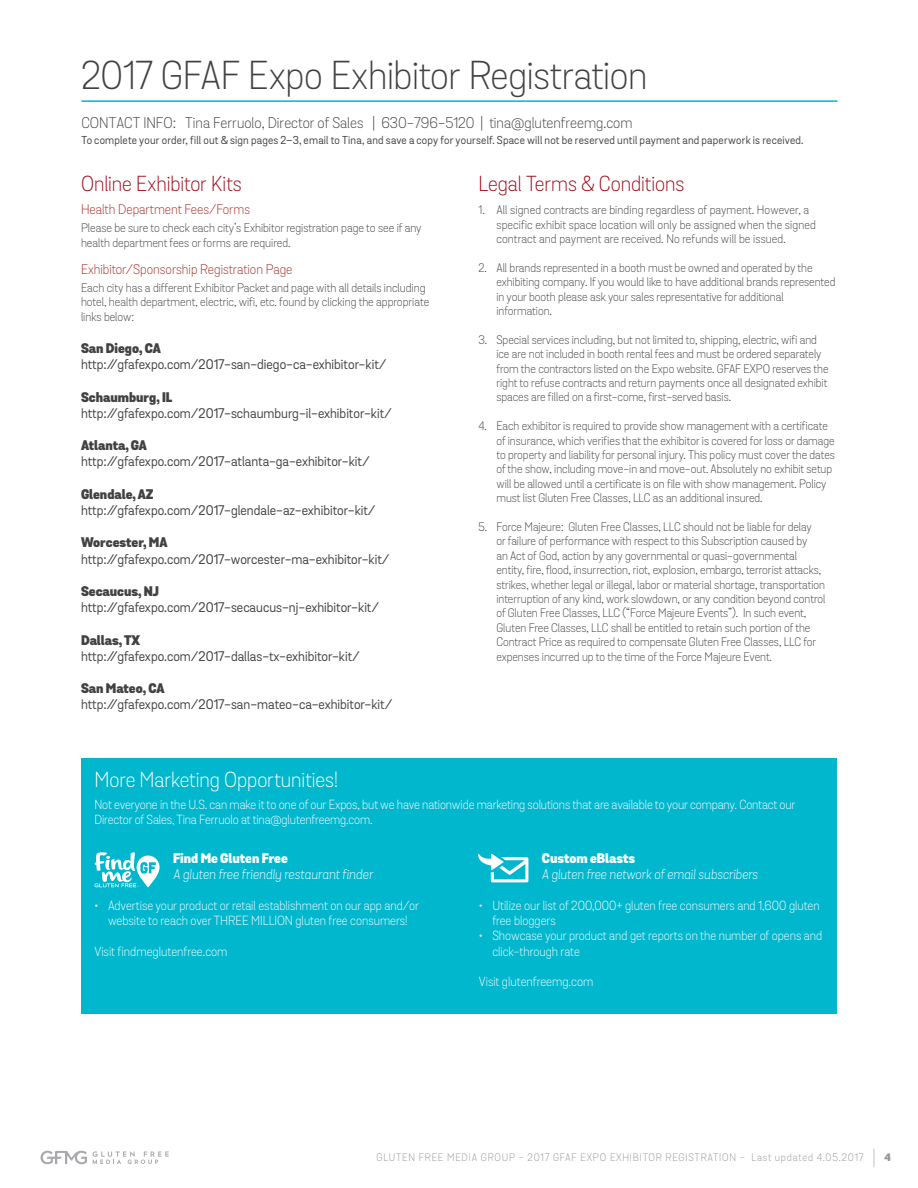
<style>
.page{position:relative;width:918px;height:1188px;background:#fff}
.page>*{position:absolute;margin:0;border:0;box-sizing:border-box;transform-origin:0 0}
.t1{font:300 39px "Grota Sans";letter-spacing:-.01em;color:#414042}
.t2{font:300 21px "Grota Sans";letter-spacing:-.005em;color:#9e0917}
.t3{font:300 21px "Grota Sans";letter-spacing:-.005em;color:#fff}
.t4{font:300 15px "Grota Sans";color:#414042}
.t5{font:13.5px "Grota Sans";color:#414042}
.t6{font:900 13.5px "Grota Sans";color:#414042}
.t7{font:italic 300 13.5px "Grota Sans";color:#fff}
.t8{font:300 13.5px "Grota Sans";color:#a62925}
.t9{font:900 13.5px "Grota Sans";color:#fff}
.t10{font:300 12.75px/15.3px "Grota Sans";color:#fff}
.t11{font:300 12px/14.4px "Grota Sans";color:#414042}
.t12{font:11.1px "Grota Sans";letter-spacing:.02em;color:#414042}
.t13{font:300 10.5px "Grota Sans";letter-spacing:.075em;color:#939598}
.s1{font-size:18.9px}
.s2{font-weight:900}
</style>
<div class="page">
<svg style="left:40px;top:1151px;width:47px;height:13px"></svg>
<svg style="left:93px;top:1151px;width:76px;height:13px"></svg>
<hr style="left:82px;top:100px;width:756px;height:2px;background:#00b7ce">
<div style="left:81px;top:758px;width:755px;height:256px;background:#00b7ce"></div>
<svg style="left:478px;top:854px;width:50px;height:28px"></svg>
<svg style="left:94px;top:852px;width:66px;height:35px"></svg>
<h1 class="t1" style="left:81px;top:53px;width:568px">2017 GFAF Expo Exhibitor Registration</h1>
<p class="t4" style="left:82px;top:114px;width:553px">CONTACT INFO: Tina Ferruolo, Director of Sales | 630-796-5120 | tina@glutenfreemg.com</p>
<p class="t12" style="left:82px;top:134px;width:724px">To complete your order, fill out &amp; sign pages 2–3, email to Tina, and save a copy for yourself. Space will not be reserved until payment and paperwork is received.</p>
<h2 class="t2" style="left:81px;top:171px;width:162px">Online Exhibitor Kits</h2>
<p class="t8" style="left:81px;top:201px;width:171px">Health Department Fees/Forms</p>
<p class="t11" style="left:81px;top:221px;width:342px">Please be sure to check each city’s Exhibitor registration page to see if any health department fees or forms are required.</p>
<p class="t8" style="left:81px;top:261px;width:213px">Exhibitor/Sponsorship Registration Page</p>
<p class="t11" style="left:81px;top:281px;width:350px">Each city has a different Exhibitor Packet and page with all details including hotel, health department, electric, wifi, etc. found by clicking the appropriate links below:</p>
<p class="t6" style="left:81px;top:340px;width:81px">San Diego, CA</p>
<p class="t5" style="left:81px;top:356px;width:307px">http://gfafexpo.com/2017-san-diego-ca-exhibitor-kit/</p>
<p class="t6" style="left:81px;top:388px;width:93px">Schaumburg, IL</p>
<p class="t5" style="left:81px;top:405px;width:312px">http://gfafexpo.com/2017-schaumburg-il-exhibitor-kit/</p>
<p class="t6" style="left:81px;top:437px;width:68px">Atlanta, GA</p>
<p class="t5" style="left:81px;top:454px;width:290px">http://gfafexpo.com/2017-atlanta-ga-exhibitor-kit/</p>
<p class="t6" style="left:81px;top:486px;width:74px">Glendale, AZ</p>
<p class="t5" style="left:81px;top:502px;width:296px">http://gfafexpo.com/2017-glendale-az-exhibitor-kit/</p>
<p class="t6" style="left:81px;top:534px;width:88px">Worcester, MA</p>
<p class="t5" style="left:81px;top:551px;width:310px">http://gfafexpo.com/2017-worcester-ma-exhibitor-kit/</p>
<p class="t6" style="left:81px;top:583px;width:80px">Secaucus, NJ</p>
<p class="t5" style="left:81px;top:599px;width:300px">http://gfafexpo.com/2017-secaucus-nj-exhibitor-kit/</p>
<p class="t6" style="left:81px;top:631px;width:61px">Dallas, TX</p>
<p class="t5" style="left:81px;top:648px;width:280px">http://gfafexpo.com/2017-dallas-tx-exhibitor-kit/</p>
<p class="t6" style="left:81px;top:680px;width:85px">San Mateo, CA</p>
<p class="t5" style="left:81px;top:697px;width:313px">http://gfafexpo.com/2017-san-mateo-ca-exhibitor-kit/</p>
<h2 class="t2" style="left:478px;top:171px;width:207px">Legal Terms &amp; Conditions</h2>
<p class="t11" style="left:496px;top:203px;width:321px;text-indent:-18px">1. All signed contracts are binding regardless of payment. However, a specific exhibit space location will only be assigned when the signed contract and payment are received. No refunds will be issued.</p>
<p class="t11" style="left:496px;top:261px;width:340px;text-indent:-18px">2. All brands represented in a booth must be owned and operated by the exhibiting company. If you would like to have additional brands represented in your booth please ask your sales representative for additional information.</p>
<p class="t11" style="left:496px;top:333px;width:334px;text-indent:-18px">3. Special services including, but not limited to, shipping, electric, wifi and ice are not included in booth rental fees and must be ordered separately from the contractors listed on the Expo website. GFAF EXPO reserves the right to refuse contracts and return payments once all designated exhibit spaces are filled on a first-come, first-served basis.</p>
<p class="t11" style="left:496px;top:419px;width:340px;text-indent:-18px">4. Each exhibitor is required to provide show management with a certificate of insurance, which verifies that the exhibitor is covered for loss or damage to property and liability for personal injury. This policy must cover the dates of the show, including move-in and move-out. Absolutely no exhibit setup will be allowed until a certificate is on file with show management. Policy must list Gluten Free Classes, LLC as an additional insured.</p>
<p class="t11" style="left:496px;top:520px;width:330px;text-indent:-18px">5. Force Majeure: Gluten Free Classes, LLC should not be liable for delay<br>or failure of performance with respect to this Subscription caused by<br>an Act of God, action by any governmental or quasi-governmental entity, fire, flood, insurrection, riot, explosion, embargo, terrorist attacks, strikes, whether legal or illegal, labor or material shortage, transportation interruption of any kind, work slowdown, or any condition beyond control of Gluten Free Classes, LLC (“Force Majeure Events”). In such event, Gluten Free Classes, LLC shall be entitled to retain such portion of the Contract Price as required to compensate Gluten Free Classes, LLC for expenses incurred up to the time of the Force Majeure Event.</p>
<h2 class="t3" style="left:94px;top:767px;width:245px">More Marketing Opportunities!</h2>
<p class="t10" style="left:94px;top:797px;width:703px">Not everyone in the U.S. can make it to one of our Expos, but we have nationwide marketing solutions that are available to your company. Contact our<br>Director of Sales, Tina Ferruolo at tina@glutenfreemg.com.</p>
<p class="t9" style="left:173px;top:849px;width:116px">Find Me Gluten Free</p>
<p class="t7" style="left:173px;top:867px;width:202px">A gluten free friendly restaurant finder</p>
<p class="t10" style="left:94px;top:898px;width:326px;text-align:center">• Advertise your product or retail establishment on our app and/or website to reach over THREE MILLION gluten free consumers!</p>
<p class="t10" style="left:94px;top:944px;width:135px">Visit findmeglutenfree.com</p>
<p class="t9" style="left:542px;top:849px;width:95px">Custom eBlasts</p>
<p class="t7" style="left:542px;top:867px;width:217px">A gluten free network of email subscribers</p>
<p class="t10" style="left:492px;top:898px;width:329px;text-indent:-14px">• Utilize our list of 200,000+ gluten free consumers and 1,600 gluten free bloggers</p>
<p class="t10" style="left:492px;top:929px;width:331px;text-indent:-14px">• Showcase your product and get reports on the number of opens and click-through rate</p>
<p class="t10" style="left:479px;top:974px;width:116px">Visit glutenfreemg.com</p>
<p class="t13" style="left:377px;top:1151px;width:516px">GLUTEN FREE MEDIA GROUP - 2017 GFAF EXPO EXHIBITOR REGISTRATION - Last updated 4.05.2017 <span class="s1">|</span> <span class="s2">4</span></p>
</div>
